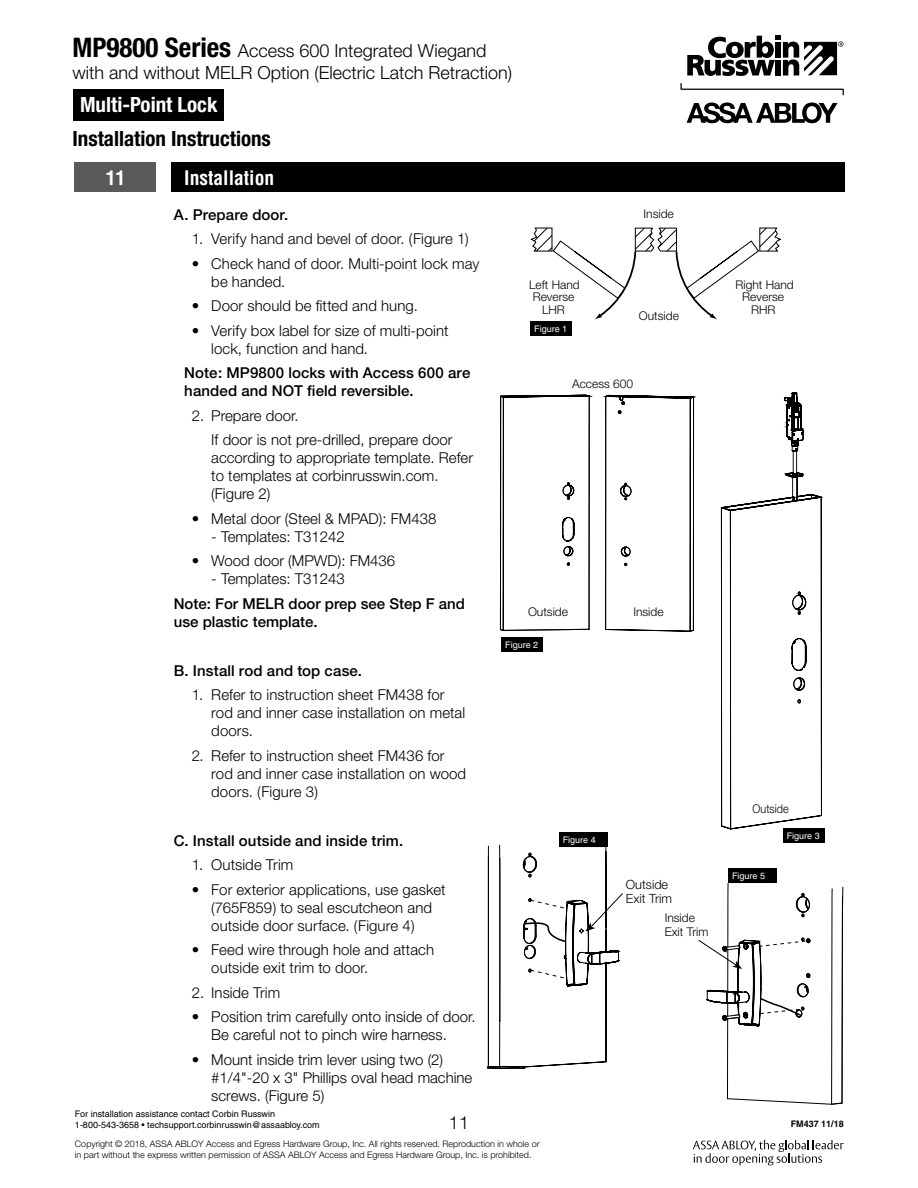
<style>
.page{position:relative;width:918px;height:1188px;background:#fff}
.page>*{position:absolute;margin:0;border:0;box-sizing:border-box;transform-origin:0 0}
.t1{font:700 condensed 21px "Helvetica Neue";color:#000}
.t2{font:700 condensed 21px "Helvetica Neue";color:#fff}
.t3{font:700 condensed 19.5px "Helvetica";color:#fff}
.t4{font:300 18px/21.6px "Helvetica Neue";color:#000}
.t5{font:300 15px/18px "Helvetica Neue";color:#000}
.t6{font:500 15px/18px "Helvetica Neue";letter-spacing:.005em;color:#000}
.t7{font:300 12.75px/14.2px "Helvetica Neue LT Std";color:#000}
.t8{font:300 12px/12.6px "Helvetica Neue LT Std";color:#000;text-align:center}
.t9{font:300 12px/13.5px "Helvetica Neue LT Std";color:#000}
.t10{font:300 12px "Helvetica Neue LT Std";color:#000;scale:.9 1}
.t11{font:300 9px/10.8px "Helvetica Neue";color:#000}
.t12{font:9px/10.8px "Helvetica";color:#000}
.t13{font:9px "Helvetica";color:#fff}
.t14{font:700 9px "Helvetica";color:#000}
.s1{font-weight:700;font-stretch:condensed;font-size:27px}
</style>
<div class="page">
<svg style="left:680px;top:83px;width:164px;height:12px"></svg>
<svg style="left:687px;top:102px;width:151px;height:21px"></svg>
<svg style="left:687px;top:36px;width:157px;height:40px"></svg>
<svg style="left:693px;top:1140px;width:151px;height:25px"></svg>
<div style="left:73px;top:89px;width:151px;height:32px;background:#000"></div>
<div style="left:75px;top:162px;width:81px;height:30px;background:#58595b"></div>
<div style="left:171px;top:162px;width:674px;height:30px;background:#000"></div>
<svg style="left:604px;top:395px;width:91px;height:237px"></svg>
<svg style="left:500px;top:395px;width:92px;height:236px"></svg>
<div style="left:530px;top:321px;width:42px;height:15px;background:#000"></div>
<div style="left:501px;top:637px;width:42px;height:15px;background:#000"></div>
<div style="left:783px;top:828px;width:41px;height:15px;background:#000"></div>
<svg style="left:721px;top:392px;width:102px;height:438px"></svg>
<svg style="left:791px;top:592px;width:16px;height:111px"></svg>
<svg style="left:531px;top:227px;width:250px;height:93px"></svg>
<svg style="left:488px;top:845px;width:135px;height:224px"></svg>
<div style="left:559px;top:832px;width:48px;height:15px;background:#000"></div>
<svg style="left:698px;top:883px;width:145px;height:222px"></svg>
<div style="left:728px;top:868px;width:48px;height:15px;background:#000"></div>
<p class="t4" style="left:73px;top:40px;width:441px"><span class="s1">MP9800 Series</span> Access 600 Integrated Wiegand with and without MELR Option (Electric Latch Retraction)</p>
<h1 class="t2" style="left:80px;top:92px;width:139px">Multi-Point Lock</h1>
<h1 class="t1" style="left:73px;top:126px;width:200px">Installation Instructions</h1>
<h2 class="t3" style="left:106px;top:165px;width:21px">11</h2>
<h2 class="t3" style="left:184px;top:165px;width:91px">Installation</h2>
<p class="t6" style="left:174px;top:206px;width:116px">A. Prepare door.</p>
<p class="t5" style="left:192px;top:230px;width:279px">1. Verify hand and bevel of door. (Figure 1)</p>
<p class="t5" style="left:211px;top:254px;width:270px;text-indent:-20px">• Check hand of door. Multi-point lock may be handed.</p>
<p class="t5" style="left:192px;top:297px;width:228px">• Door should be fitted and hung.</p>
<p class="t5" style="left:211px;top:321px;width:239px;text-indent:-20px">• Verify box label for size of multi-point lock, function and hand.</p>
<p class="t6" style="left:184px;top:364px;width:288px">Note: MP9800 locks with Access 600 are handed and NOT field reversible.</p>
<p class="t5" style="left:211px;top:403px;width:243px;line-height:24.5px;text-indent:-20px">2. Prepare door.<br>If door is not pre-drilled, prepare door</p>
<p class="t5" style="left:211px;top:449px;width:263px">according to appropriate template. Refer to templates at corbinrusswin.com. (Figure 2)</p>
<p class="t5" style="left:192px;top:509px;width:246px">• Metal door (Steel &amp; MPAD): FM438</p>
<p class="t5" style="left:211px;top:527px;width:135px">- Templates: T31242</p>
<p class="t5" style="left:192px;top:552px;width:205px">• Wood door (MPWD): FM436</p>
<p class="t5" style="left:211px;top:570px;width:135px">- Templates: T31243</p>
<p class="t6" style="left:174px;top:594px;width:293px">Note: For MELR door prep see Step F and use plastic template.</p>
<p class="t6" style="left:174px;top:661px;width:190px">B. Install rod and top case.</p>
<p class="t5" style="left:211px;top:686px;width:255px;text-indent:-20px">1. Refer to instruction sheet FM438 for rod and inner case installation on metal doors.</p>
<p class="t5" style="left:211px;top:746px;width:256px;text-indent:-19px">2. Refer to instruction sheet FM436 for rod and inner case installation on wood doors. (Figure 3)</p>
<p class="t6" style="left:174px;top:831px;width:231px">C. Install outside and inside trim.</p>
<p class="t5" style="left:192px;top:855px;width:103px">1. Outside Trim</p>
<p class="t5" style="left:211px;top:880px;width:236px;text-indent:-20px">• For exterior applications, use gasket (765F859) to seal escutcheon and outside door surface. (Figure 4)</p>
<p class="t5" style="left:211px;top:940px;width:224px;text-indent:-20px">• Feed wire through hole and attach outside exit trim to door.</p>
<p class="t5" style="left:192px;top:983px;width:90px">2. Inside Trim</p>
<p class="t5" style="left:211px;top:1007px;width:266px;text-indent:-20px">• Position trim carefully onto inside of door.<br>Be careful not to pinch wire harness.</p>
<p class="t5" style="left:211px;top:1050px;width:263px;text-indent:-20px">• Mount inside trim lever using two (2) #1/4"-20 x 3" Phillips oval head machine screws. (Figure 5)</p>
<p class="t8" style="left:529px;top:279px;width:52px">Left Hand<br>Reverse<br>LHR</p>
<p class="t13" style="left:534px;top:323px;width:35px">Figure 1</p>
<p class="t8" style="left:644px;top:209px;width:32px">Inside</p>
<p class="t8" style="left:639px;top:311px;width:41px">Outside</p>
<p class="t8" style="left:572px;top:378px;width:63px">Access 600</p>
<p class="t8" style="left:736px;top:279px;width:60px">Right Hand<br>Reverse<br>RHR</p>
<p class="t8" style="left:528px;top:606px;width:41px">Outside</p>
<p class="t8" style="left:633px;top:606px;width:32px">Inside</p>
<p class="t13" style="left:505px;top:639px;width:35px">Figure 2</p>
<p class="t13" style="left:563px;top:835px;width:35px">Figure 4</p>
<p class="t7" style="left:626px;top:877px;width:48px">Outside<br>Exit Trim</p>
<p class="t9" style="left:665px;top:911px;width:45px">Inside<br>Exit Trim</p>
<p class="t10" style="left:753px;top:804px;width:41px">Outside</p>
<p class="t13" style="left:732px;top:871px;width:35px">Figure 5</p>
<p class="t13" style="left:787px;top:831px;width:35px">Figure 3</p>
<p class="t12" style="left:75px;top:1108px;width:246px">For installation assistance contact Corbin Russwin<br>1-800-543-3658 • techsupport.corbinrusswin@assaabloy.com</p>
<p class="t4" style="left:449px;top:1111px;width:22px">11</p>
<p class="t14" style="left:791px;top:1119px;width:55px">FM437 11/18</p>
<p class="t11" style="left:75px;top:1139px;width:466px">Copyright © 2018, ASSA ABLOY Access and Egress Hardware Group, Inc. All rights reserved. Reproduction in whole or in part without the express written permission of ASSA ABLOY Access and Egress Hardware Group, Inc. is prohibited.</p>
</div>
